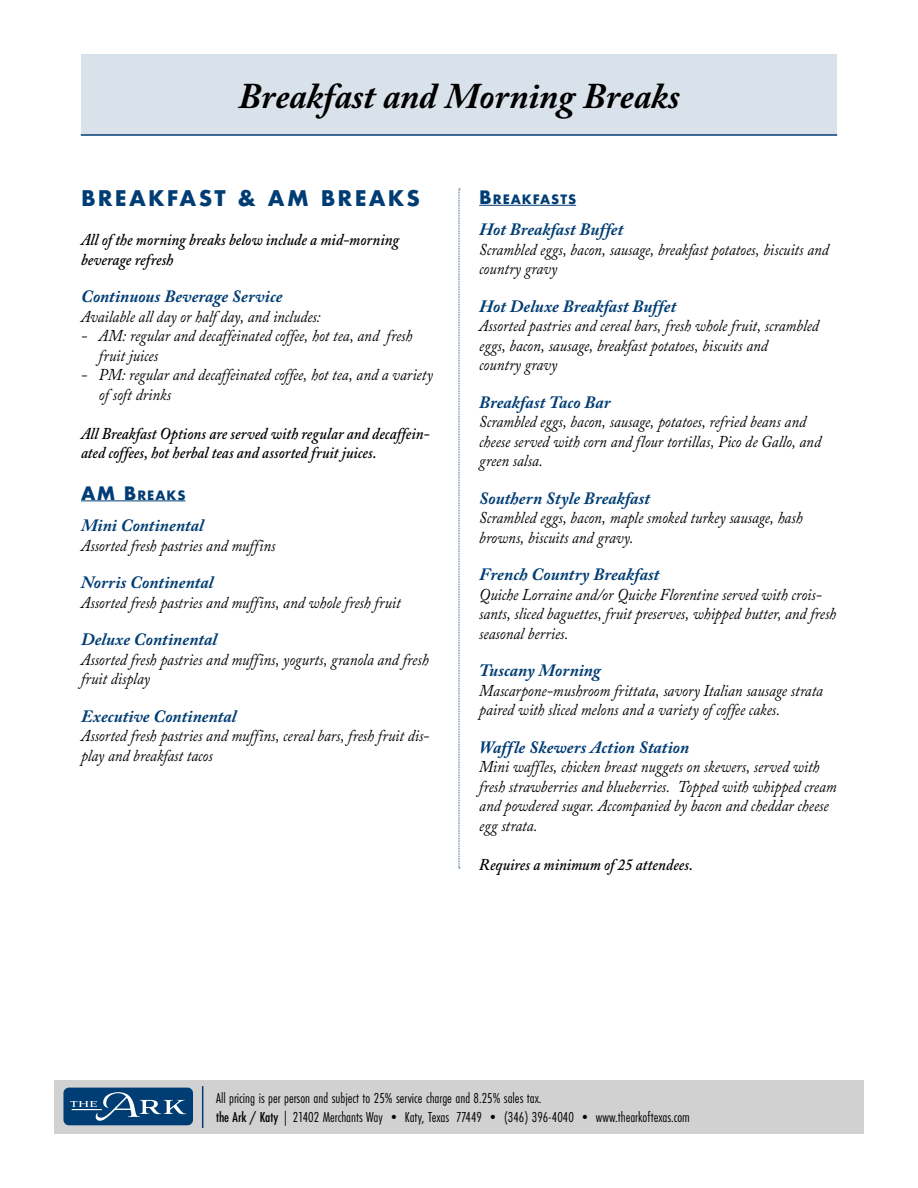
<style>
.page{position:relative;width:918px;height:1188px;background:#fff}
.page>*{position:absolute;margin:0;border:0;box-sizing:border-box;transform-origin:0 0}
.t1{font:italic 700 36px "Adobe Caslon Pro";color:#000}
.t2{font:700 21px "Futura";letter-spacing:.105em;color:#003d74}
.t3{font:italic 700 17.25px "Adobe Caslon Pro";letter-spacing:.005em;color:#003d74}
.t4{font:italic 16.5px/19.5px "Adobe Caslon Pro";color:#000;scale:.9 1}
.t5{font:italic 600 16.5px/19.5px "Adobe Caslon Pro";color:#000;scale:.9 1}
.t6{font:15px/19.5px "Futura PT Cond";color:#000}
.t7{font:700 12.6px "Futura";letter-spacing:.075em;color:#003d74}
.s1{font-size:18px}
.s2{font-weight:500}
</style>
<div class="page">
<div style="left:54px;top:1080px;width:810px;height:54px;background:#d1d1d2"></div>
<hr style="left:202px;top:1086px;width:1px;height:42px;background:#003d74">
<div style="left:63px;top:1088px;width:130px;height:37px;background:#003d74;border-radius:5px"></div>
<svg style="left:70px;top:1092px;width:117px;height:29px"></svg>
<div style="left:81px;top:54px;width:756px;height:81px;background:#d9e2ea"></div>
<hr style="left:81px;top:500px;width:105px;height:1px;background:#003d74">
<hr style="left:479px;top:205px;width:97px;height:1px;background:#003d74">
<svg style="left:459px;top:189px;width:1px;height:680px"></svg>
<hr style="left:81px;top:134px;width:756px;height:2px;background:#003d74">
<h1 class="t1" style="left:239px;top:74px;width:443px">Breakfast and Morning Breaks</h1>
<p class="t2" style="left:81px;top:183px;width:341px">BREAKFAST &amp; AM BREAKS</p>
<p class="t5" style="left:81px;top:230px;width:355px">All of the morning breaks below include a mid-morning beverage refresh</p>
<p class="t3" style="left:81px;top:286px;width:203px">Continuous Beverage Service</p>
<p class="t4" style="left:81px;top:306px;width:268px">Available all day or half day, and includes:</p>
<p class="t4" style="left:99px;top:326px;width:350px;text-indent:-18px">- AM: regular and decaffeinated coffee, hot tea, and fresh fruit juices</p>
<p class="t4" style="left:99px;top:365px;width:372px;text-indent:-18px">- PM: regular and decaffeinated coffee, hot tea, and a variety of soft drinks</p>
<p class="t5" style="left:81px;top:424px;width:389px">All Breakfast Options are served with regular and decaffein&shy;ated coffees, hot herbal teas and assorted fruit juices.</p>
<p class="t7" style="left:81px;top:486px;width:106px"><span class="s1">AM B</span>REAKS</p>
<p class="t3" style="left:81px;top:515px;width:124px">Mini Continental</p>
<p class="t4" style="left:81px;top:535px;width:218px">Assorted fresh pastries and muffins</p>
<p class="t3" style="left:81px;top:572px;width:134px">Norris Continental</p>
<p class="t4" style="left:81px;top:592px;width:357px">Assorted fresh pastries and muffins, and whole fresh fruit</p>
<p class="t3" style="left:81px;top:629px;width:137px">Deluxe Continental</p>
<p class="t4" style="left:81px;top:649px;width:388px">Assorted fresh pastries and muffins, yogurts, granola and fresh fruit display</p>
<p class="t3" style="left:81px;top:705px;width:157px">Executive Continental</p>
<p class="t4" style="left:81px;top:726px;width:389px">Assorted fresh pastries and muffins, cereal bars, fresh fruit dis&shy;play and breakfast tacos</p>
<p class="t7" style="left:479px;top:190px;width:98px"><span class="s1">B</span>REAKFASTS</p>
<p class="t3" style="left:479px;top:219px;width:146px">Hot Breakfast Buffet</p>
<p class="t4" style="left:479px;top:239px;width:390px">Scrambled eggs, bacon, sausage, breakfast potatoes, biscuits and country gravy</p>
<p class="t3" style="left:479px;top:296px;width:198px">Hot Deluxe Breakfast Buffet</p>
<p class="t4" style="left:479px;top:316px;width:379px">Assorted pastries and cereal bars, fresh whole fruit, scrambled eggs, bacon, sausage, breakfast potatoes, biscuits and<br>country gravy</p>
<p class="t3" style="left:479px;top:392px;width:133px">Breakfast Taco Bar</p>
<p class="t4" style="left:479px;top:412px;width:381px">Scrambled eggs, bacon, sausage, potatoes, refried beans and cheese served with corn and flour tortillas, Pico de Gallo, and green salsa.</p>
<p class="t3" style="left:479px;top:488px;width:172px">Southern Style Breakfast</p>
<p class="t4" style="left:479px;top:508px;width:361px">Scrambled eggs, bacon, maple smoked turkey sausage, hash browns, biscuits and gravy.</p>
<p class="t3" style="left:479px;top:564px;width:182px">French Country Breakfast</p>
<p class="t4" style="left:479px;top:584px;width:398px">Quiche Lorraine and/or Quiche Florentine served with crois&shy;sants, sliced baguettes, fruit preserves, whipped butter, and fresh seasonal berries.</p>
<p class="t3" style="left:479px;top:660px;width:123px">Tuscany Morning</p>
<p class="t4" style="left:479px;top:680px;width:383px">Mascarpone-mushroom frittata, savory Italian sausage strata paired with sliced melons and a variety of coffee cakes.</p>
<p class="t3" style="left:479px;top:737px;width:212px">Waffle Skewers Action Station</p>
<p class="t4" style="left:479px;top:757px;width:399px">Mini waffles, chicken breast nuggets on skewers, served with fresh strawberries and blueberries. Topped with whipped cream and powdered sugar. Accompanied by bacon and cheddar cheese egg strata.</p>
<p class="t5" style="left:479px;top:855px;width:239px">Requires a minimum of 25 attendees.</p>
<p class="t6" style="left:216px;top:1088px;width:475px">All pricing is per person and subject to 25% service charge and 8.25% sales tax.<br><span class="s2">the Ark / Katy</span> | 21402 Merchants Way • Katy, Texas 77449 • (346) 396-4040 • www.thearkoftexas.com</p>
</div>
